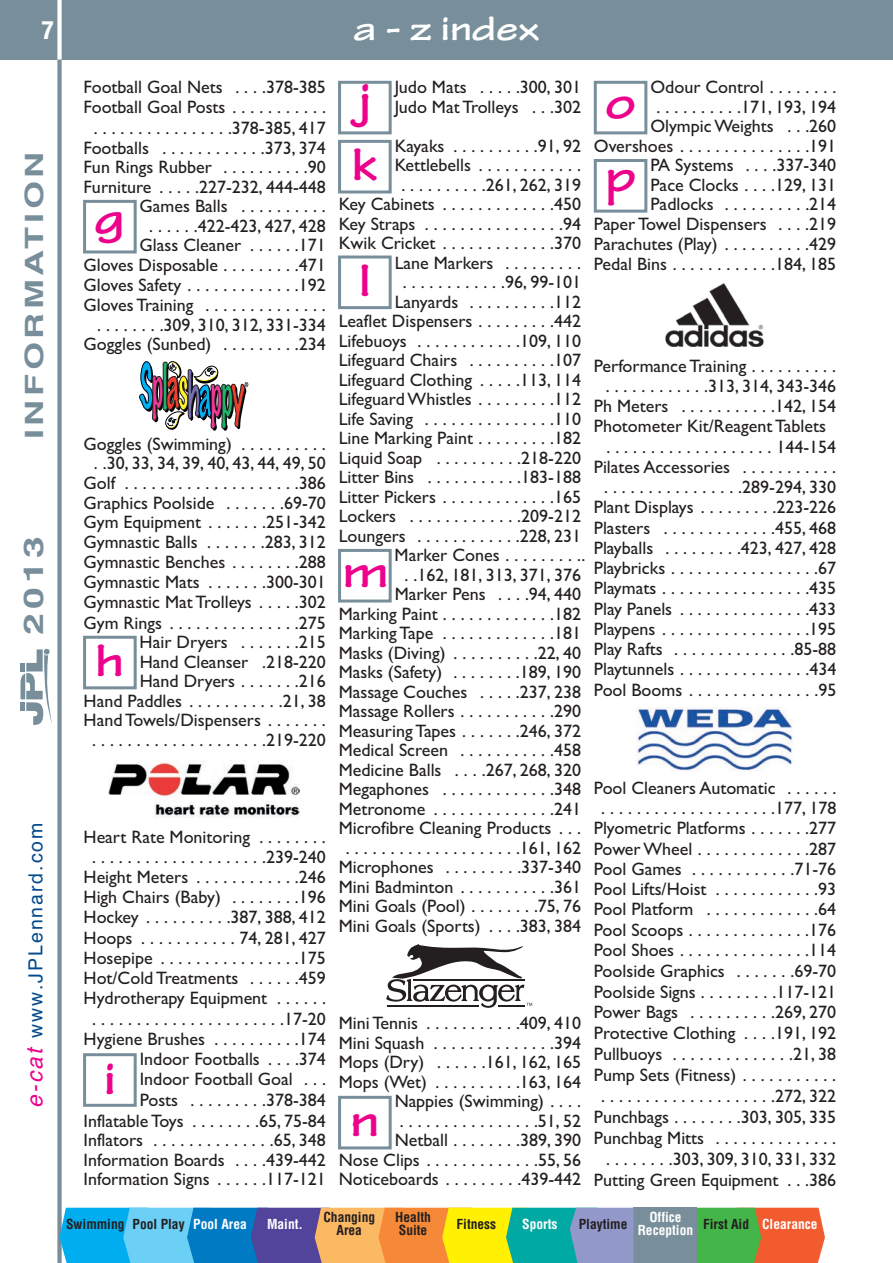
<style>
.page{position:relative;width:893px;height:1263px;background:#fff}
.page>*{position:absolute;margin:0;border:0;box-sizing:border-box;transform-origin:0 0}
.t1{font:700 expanded 48.15px/72.2px "Tekton Pro";color:#ed028c}
.t2{font:700 expanded 36px "Tekton Pro";color:#fff}
.t3{font:700 27.3px "Helvetica";color:#788f9b;scale:1.43 1}
.t4{font:700 condensed 25.5px "Helvetica Neue";color:#fff}
.t5{font:700 25.2px "Helvetica";letter-spacing:.1em;color:#788f9b;scale:1.43 1}
.t6{font:19.5px "Helvetica";letter-spacing:.1em;color:#004a8d}
.t7{font:18px/19.5px "Gill Sans";color:#231f20;text-align:right}
.t8{font:700 condensed 13.5px/12.8px "Helvetica";color:#231f20;text-align:center}
.t9{font:700 condensed 13.5px/12.8px "Helvetica";color:#fff;text-align:center}
.s1{font-style:italic;font-size:22.5px;color:#ed028c}
.s2{color:#fff}
.s3{color:#231f20}
</style>
<div class="page">
<div style="left:0;top:0;width:893px;height:60px;background:#788f9b"></div>
<div style="left:57px;top:0;width:5px;height:1263px;background:#788f9b"></div>
<div style="left:57px;top:0;width:5px;height:60px;background:#fff"></div>
<svg style="left:21px;top:649px;width:31px;height:76px"></svg>
<svg style="left:697px;top:1208px;width:128px;height:55px;background:#9e8a40"></svg>
<div style="left:634px;top:1208px;width:63px;height:55px;background:#788f9b"></div>
<svg style="left:60px;top:1208px;width:574px;height:55px;background:#78a196"></svg>
<div style="left:83px;top:200px;width:54px;height:53px;border:3px solid #788f9b"></div>
<div style="left:83px;top:636px;width:54px;height:53px;border:3px solid #788f9b"></div>
<div style="left:83px;top:1053px;width:54px;height:54px;border:3px solid #788f9b"></div>
<div style="left:338px;top:140px;width:54px;height:53px;border:3px solid #788f9b"></div>
<div style="left:338px;top:255px;width:54px;height:54px;border:3px solid #788f9b"></div>
<div style="left:338px;top:549px;width:54px;height:53px;border:3px solid #788f9b"></div>
<div style="left:338px;top:1096px;width:54px;height:53px;border:3px solid #788f9b"></div>
<div style="left:594px;top:81px;width:53px;height:53px;border:3px solid #788f9b"></div>
<div style="left:594px;top:159px;width:53px;height:54px;border:3px solid #788f9b"></div>
<div style="left:338px;top:81px;width:54px;height:53px;border:3px solid #788f9b"></div>
<img style="left:139px;top:361px;width:109px;height:70px">
<img style="left:108px;top:760px;width:192px;height:58px">
<svg style="left:386px;top:944px;width:146px;height:64px"></svg>
<img style="left:665px;top:283px;width:99px;height:64px">
<img style="left:637px;top:707px;width:156px;height:64px">
<h3 class="t4" style="left:42px;top:15px;width:14px">7</h3>
<h2 class="t2" style="left:353px;top:16px;width:188px">a - z index</h2>
<h3 class="t5" style="left:20px;top:439px;width:202px;rotate:-90deg">INFORMATION</h3>
<h3 class="t3" style="left:18px;top:634px;width:70px;rotate:-90deg">2013</h3>
<p class="t6" style="left:25px;top:1108px;width:287px;rotate:-90deg"><span class="s1">e-cat</span> www.JPLennard.com</p>
<p class="t7" style="left:84px;top:77px;width:244px">Football Goal Nets . . . .378-385<br>Football Goal Posts . . . . . . . . . . . . . . . . . . . . . . . . . . .378-385, 417<br>Footballs . . . . . . . . . . . .373, 374<br>Fun Rings Rubber . . . . . . . . . .90<br>Furniture . . . . .227-232, 444-448<br>Games Balls . . . . . . . . . .<br>. . . . . .422-423, 427, 428<br>Glass Cleaner . . . . . .171<br>Gloves Disposable . . . . . . . . .471<br>Gloves Safety . . . . . . . . . . . . .192<br>Gloves Training . . . . . . . . . . . . . . . . . . . . . .309, 310, 312, 331-334<br>Goggles (Sunbed) . . . . . . . . .234</p>
<h1 class="t1" style="left:95px;top:188px;width:32px">g</h1>
<p class="t7" style="left:84px;top:433px;width:248px">Goggles (Swimming) . . . . . . . . . .<span class="s2">. </span>. .30, 33, 34, 39, 40, 43, 44, 49, 50<br>Golf . . . . . . . . . . . . . . . . . . . .386<br>Graphics Poolside . . . . . . .69-70<br>Gym Equipment . . . . . . .251-342<br>Gymnastic Balls . . . . . . .283, 312<br>Gymnastic Benches . . . . . . . .288<br>Gymnastic Mats . . . . . . .300-301<br>Gymnastic Mat Trolleys . . . . .302<br>Gym Rings . . . . . . . . . . . . . . .275<br>Hair Dryers . . . . . . .215<br>Hand Cleanser .218-220<br>Hand Dryers . . . . . . .216<br>Hand Paddles . . . . . . . . . . .21, 38<br>Hand Towels/Dispensers . . . . . . . . . . . . . . . . . . . . . . . . . . .219-220</p>
<h1 class="t1" style="left:95px;top:631px;width:31px">h</h1>
<p class="t7" style="left:84px;top:827px;width:244px;line-height:20.1px">Heart Rate Monitoring . . . . . . . . . . . . . . . . . . . . . . . . . . . .239-240<br>Height Meters . . . . . . . . . . . .246<br>High Chairs (Baby) . . . . . . . .196<br>Hockey . . . . . . . . . .387, 388, 412<br>Hoops . . . . . . . . . . . 74, 281, 427<br>Hosepipe . . . . . . . . . . . . . . . .175<br>Hot/Cold Treatments . . . . . .459<br>Hydrotherapy Equipment . . . . . . . . . . . . . . . . . . . . . . . . . . . .17-20<br>Hygiene Brushes . . . . . . . . . .174<br>Indoor Footballs . . . .374<br>Indoor Football Goal . . .<br>Posts . . . . . . . . .378-384<br>Inflatable Toys . . . . . . . .65, 75-84<br>Inflators . . . . . . . . . . . . . .65, 348<br>Information Boards . . . .439-442<br>Information Signs . . . . . .117-121</p>
<h1 class="t1" style="left:104px;top:1049px;width:14px">i</h1>
<p class="t7" style="left:395px;top:77px;width:188px;text-align:left">Judo Mats . . . . .300, 301<br>Judo Mat Trolleys . . .302</p>
<p class="t7" style="left:339px;top:136px;width:248px">Kayaks . . . . . . . . . .91, 92<br>Kettlebells . . . . . . . . . . . .<br>. . . . . . . . . .261, 262, 319<br>Key Cabinets . . . . . . . . . . . . .450<br>Key Straps . . . . . . . . . . . . . . . .94<br>Kwik Cricket . . . . . . . . . . . . .370<br>Lane Markers . . . . . . . . .<br>. . . . . . . . . . . .96, 99-101<br>Lanyards . . . . . . . . . .112<br>Leaflet Dispensers . . . . . . . . .442<br>Lifebuoys . . . . . . . . . . . .109, 110<br>Lifeguard Chairs . . . . . . . . . .107<br>Lifeguard Clothing . . . . .113, 114<br>LifeguardWhistles . . . . . . . . .112<br>Life Saving . . . . . . . . . . . . . . .110<br>Line Marking Paint . . . . . . . . .182<br>Liquid Soap . . . . . . . . . .218-220<br>Litter Bins . . . . . . . . . . .183-188<br>Litter Pickers . . . . . . . . . . . . .165<br>Lockers . . . . . . . . . . . . .209-212<br>Loungers . . . . . . . . . . . .228, 231<br>Marker Cones . . . . . . . . ..<br>. .162, 181, 313, 371, 376<br>Marker Pens . . . .94, 440<br>Marking Paint . . . . . . . . . . . . .182<br>Marking Tape . . . . . . . . . . . . .181<br>Masks (Diving) . . . . . . . . . .22, 40<br>Masks (Safety) . . . . . . . .189, 190<br>Massage Couches . . . . .237, 238<br>Massage Rollers . . . . . . . . . . .290<br>Measuring Tapes . . . . . . .246, 372<br>Medical Screen . . . . . . . . . . .458<br>Medicine Balls . . . .267, 268, 320<br>Megaphones . . . . . . . . . . . . .348<br>Metronome . . . . . . . . . . . . . .241<br>Microfibre Cleaning Products . . . . . . . . . . . . . . . . . . . . . . .161, 162<br>Microphones . . . . . . . . .337-340<br>Mini Badminton . . . . . . . . . . .361<br>Mini Goals (Pool) . . . . . . . .75, 76<br>Mini Goals (Sports) . . . .383, 384</p>
<h1 class="t1" style="left:358px;top:70px;width:15px">j</h1>
<h1 class="t1" style="left:352px;top:136px;width:28px">k</h1>
<h1 class="t1" style="left:359px;top:251px;width:14px">l</h1>
<h1 class="t1" style="left:342px;top:542px;width:48px">m</h1>
<p class="t7" style="left:339px;top:1013px;width:244px">Mini Tennis . . . . . . . . . . .409, 410<br>Mini Squash . . . . . . . . . . . . . .394<br>Mops (Dry) . . . . . .161, 162, 165<br>Mops (Wet) . . . . . . . . . .163, 164<br>Nappies (Swimming) . . . .<br>. . . . . . . . . . . . . . . .51, 52<br>Netball . . . . . . . .389, 390<br>Nose Clips . . . . . . . . . . . . .55, 56<br>Noticeboards . . . . . . . . .439-442</p>
<h1 class="t1" style="left:350px;top:1091px;width:31px">n</h1>
<p class="t7" style="left:594px;top:77px;width:248px">Odour Control . . . . . . . .<span class="s2">.<br></span>. . . . . . . . . .171, 193, 194<br>OlympicWeights . . .260<br>Overshoes . . . . . . . . . . . . . . .191<br>PA Systems . . . .337-340<br>Pace Clocks . . . .129, 131<br>Padlocks . . . . . . . . . .214<br>PaperTowel Dispensers . . . .219<br>Parachutes (Play) . . . . . . . . . .429<br>Pedal Bins . . . . . . . . . . . .184, 185</p>
<h1 class="t1" style="left:605px;top:73px;width:33px">o p</h1>
<p class="t7" style="left:594px;top:356px;width:244px">Performance Training . . . . . . . . . .</p>
<p class="t7" style="left:606px;top:376px;width:232px">. . . . . . . . . . . .313, 314, 343-346</p>
<p class="t7" style="left:594px;top:396px;width:244px">Ph Meters . . . . . . . . . . .142, 154</p>
<p class="t7" style="left:594px;top:416px;width:234px">Photometer Kit/ReagentTablets</p>
<p class="t7" style="left:606px;top:437px;width:231px">. . . . . . . . . . . . . . . . . . . 144-154</p>
<p class="t7" style="left:594px;top:457px;width:244px">Pilates Accessories . . . . . . . . . . .</p>
<p class="t7" style="left:604px;top:477px;width:234px">. . . . . . . . . . . . . . . .289-294, 330</p>
<p class="t7" style="left:594px;top:497px;width:244px">Plant Displays . . . . . . . . .223-226</p>
<p class="t7" style="left:594px;top:518px;width:244px">Plasters . . . . . . . . . . . . .455, 468</p>
<p class="t7" style="left:594px;top:538px;width:244px">Playballs . . . . . . . . .423, 427, 428</p>
<p class="t7" style="left:594px;top:558px;width:244px">Playbricks . . . . . . . . . . . . . . . . .67</p>
<p class="t7" style="left:594px;top:578px;width:244px">Playmats . . . . . . . . . . . . . . . . .435</p>
<p class="t7" style="left:594px;top:599px;width:244px">Play Panels . . . . . . . . . . . . . . .433</p>
<p class="t7" style="left:594px;top:619px;width:244px">Playpens . . . . . . . . . . . . . . . . .195</p>
<p class="t7" style="left:594px;top:639px;width:244px">Play Rafts . . . . . . . . . . . . . .85-88</p>
<p class="t7" style="left:594px;top:659px;width:244px">Playtunnels . . . . . . . . . . . . . . .434</p>
<p class="t7" style="left:594px;top:680px;width:244px">Pool Booms . . . . . . . . . . . . . . .95</p>
<p class="t7" style="left:594px;top:777px;width:244px;line-height:20.7px">Pool Cleaners Automatic . . . . . . . . . . . . . . . . . . . . . . . . . .177, 178<br>Plyometric Platforms . . . . . . .277<br>PowerWheel . . . . . . . . . . . . .287<br>Pool Games . . . . . . . . . . . .71-76<br>Pool Lifts/Hoist . . . . . . . . . . . .93<br>Pool Platform . . . . . . . . . . . . .64<br>Pool Scoops . . . . . . . . . . . . . .176<br>Pool Shoes . . . . . . . . . . . . . . .114<br>Poolside Graphics . . . . . . .69-70<br>Poolside Signs . . . . . . . . .117-121<br>Power Bags . . . . . . . . . .269, 270<br>Protective Clothing . . . .191, 192<br>Pullbuoys . . . . . . . . . . . . . .21, 38<br>Pump Sets (Fitness) . . . . . . . . . . . . . . . . . . . . . . . . . . . . . . .272, 322<br>Punchbags . . . . . . . .303, 305, 335<br>Punchbag Mitts . . . . . . . . . . . . . . . . . . . . . .303, 309, 310, 331, 332<br>Putting Green Equipment . . .386</p>
<p class="t8" style="left:66px;top:1217px;width:182px">Swimming Pool Play <span class="s2">Pool Area</span></p>
<p class="t9" style="left:267px;top:1217px;width:37px">Maint.</p>
<p class="t8" style="left:323px;top:1211px;width:53px">Changing<br>Area</p>
<p class="t8" style="left:395px;top:1211px;width:37px;text-align:left">Health<br>Suite</p>
<p class="t8" style="left:456px;top:1217px;width:41px">Fitness</p>
<p class="t9" style="left:522px;top:1217px;width:37px">Sports</p>
<p class="t8" style="left:579px;top:1217px;width:50px">Playtime</p>
<p class="t9" style="left:638px;top:1211px;width:57px">Office<br>Reception</p>
<p class="t9" style="left:703px;top:1217px;width:116px"><span class="s3">First Aid</span> Clearance</p>
</div>
